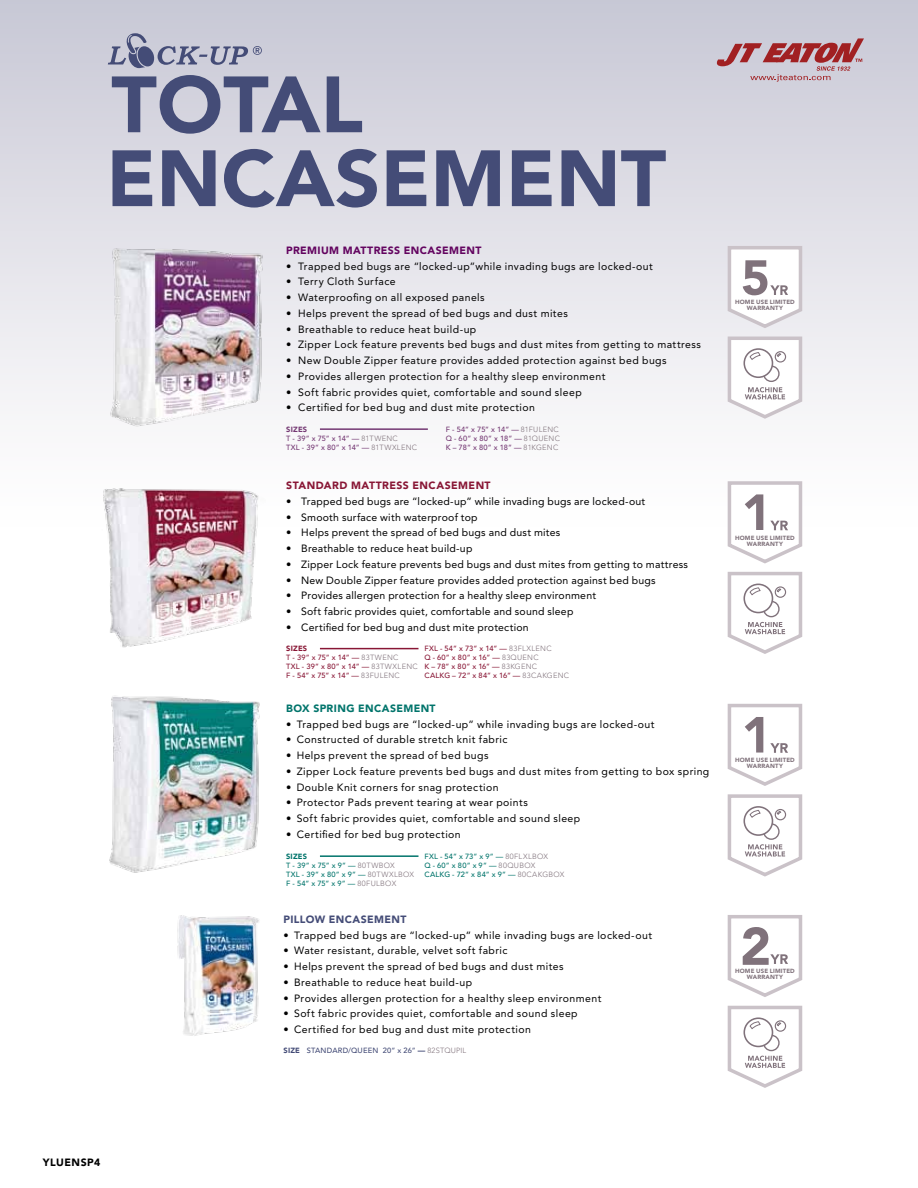
<style>
.page{position:relative;width:918px;height:1188px;background:#fff}
.page>*{position:absolute;margin:0;border:0;box-sizing:border-box;transform-origin:0 0}
.t1{font:10.5px "Avenir";letter-spacing:.04em;color:#000}
.t2{font:10.5px "Avenir";letter-spacing:.02em;color:#000}
.t3{font:900 10.5px "Avenir";letter-spacing:.045em;color:#881635}
.t4{font:900 10.5px "Avenir";color:#630460}
.t5{font:900 10.5px "Avenir";letter-spacing:.035em;color:#00746b}
.t6{font:900 10.5px "Avenir";color:#444c77}
.t7{font:900 10.5px "Avenir";letter-spacing:.045em;color:#000}
.t8{font:500 7.5px/9px "Avenir";letter-spacing:.025em;color:#881635}
.t9{font:500 7.5px/9px "Avenir";letter-spacing:.025em;color:#00746b}
.t10{font:500 7.5px/9px "Avenir";color:#743873}
.t11{font:500 7.5px/9px "Avenir";letter-spacing:.025em;color:#743873}
.t12{font:500 7.5px "Avenir";letter-spacing:.025em;color:#444c77}
.t13{font:900 6px/6px "Avenir";letter-spacing:.02em;color:#80727b;text-align:center}
.s1{font-weight:900}
.s2{font-weight:300;color:#80727b}
</style>
<div class="page">
<div style="left:0;top:0;width:918px;height:621px;background:linear-gradient(to bottom,#cacad7,#fff)"></div>
<img style="left:105px;top:246px;width:163px;height:184px">
<img style="left:109px;top:696px;width:151px;height:177px">
<img style="left:177px;top:915px;width:82px;height:121px">
<img style="left:96px;top:481px;width:172px;height:167px">
<hr style="left:320px;top:648px;width:98px;height:1px;background:#881635">
<hr style="left:320px;top:855px;width:98px;height:2px;background:#00746b">
<hr style="left:320px;top:428px;width:108px;height:2px;background:#743873">
<svg style="left:112px;top:75px;width:209px;height:59px"></svg>
<svg style="left:327px;top:76px;width:35px;height:56px"></svg>
<svg style="left:113px;top:150px;width:39px;height:56px"></svg>
<svg style="left:162px;top:150px;width:54px;height:56px"></svg>
<svg style="left:224px;top:149px;width:153px;height:59px"></svg>
<svg style="left:387px;top:150px;width:39px;height:56px"></svg>
<svg style="left:436px;top:150px;width:64px;height:56px"></svg>
<svg style="left:512px;top:150px;width:40px;height:56px"></svg>
<svg style="left:562px;top:150px;width:53px;height:56px"></svg>
<svg style="left:621px;top:150px;width:45px;height:56px"></svg>
<svg style="left:108px;top:33px;width:154px;height:35px"></svg>
<svg style="left:716px;top:38px;width:148px;height:44px"></svg>
<svg style="left:726px;top:480px;width:79px;height:174px"></svg>
<svg style="left:726px;top:244px;width:79px;height:177px"></svg>
<svg style="left:727px;top:703px;width:76px;height:174px"></svg>
<svg style="left:727px;top:915px;width:76px;height:173px"></svg>
<p class="t7" style="left:43px;top:1156px;width:59px">YLUENSP4</p>
<p class="t4" style="left:286px;top:244px;width:16px">PREMIUM</p>
<p class="t4" style="left:343px;top:244px;width:19px">MATTRESS</p>
<p class="t4" style="left:404px;top:244px;width:16px">ENCASEMENT</p>
<p class="t1" style="left:286px;top:260px;width:368px">• Trapped bed bugs are “locked-up”while invading bugs are locked-out</p>
<p class="t1" style="left:286px;top:276px;width:111px">• Terry Cloth Surface</p>
<p class="t1" style="left:286px;top:291px;width:200px">• Waterproofing on all exposed panels</p>
<p class="t1" style="left:286px;top:307px;width:283px">• Helps prevent the spread of bed bugs and dust mites</p>
<p class="t1" style="left:286px;top:323px;width:192px">• Breathable to reduce heat build-up</p>
<p class="t1" style="left:286px;top:339px;width:416px">• Zipper Lock feature prevents bed bugs and dust mites from getting to mattress</p>
<p class="t1" style="left:286px;top:354px;width:382px">• New Double Zipper feature provides added protection against bed bugs</p>
<p class="t1" style="left:286px;top:370px;width:321px">• Provides allergen protection for a healthy sleep environment</p>
<p class="t1" style="left:286px;top:386px;width:297px">• Soft fabric provides quiet, comfortable and sound sleep</p>
<p class="t1" style="left:286px;top:402px;width:250px">• Certified for bed bug and dust mite protection</p>
<p class="t11" style="left:286px;top:425px;width:132px"><span class="s1">SIZES<br></span>T - 39” x 75” x 14” — <span class="s2">81TWENC<br></span>TXL - 39” x 80” x 14” — <span class="s2">81TWXLENC</span></p>
<p class="t10" style="left:446px;top:425px;width:116px">F - 54” x 75” x 14” — <span class="s2">81FULENC<br></span>Q - 60” x 80” x 18” — <span class="s2">81QUENC<br></span>K – 78” x 80” x 18” — <span class="s2">81KGENC</span></p>
<p class="t3" style="left:286px;top:479px;width:206px">STANDARD MATTRESS ENCASEMENT</p>
<p class="t2" style="left:286px;top:495px;width:361px">• Trapped bed bugs are “locked-up” while invading bugs are locked-out</p>
<p class="t2" style="left:286px;top:511px;width:193px">• Smooth surface with waterproof top</p>
<p class="t2" style="left:286px;top:527px;width:276px">• Helps prevent the spread of bed bugs and dust mites</p>
<p class="t2" style="left:286px;top:542px;width:188px">• Breathable to reduce heat build-up</p>
<p class="t2" style="left:286px;top:558px;width:403px">• Zipper Lock feature prevents bed bugs and dust mites from getting to mattress</p>
<p class="t2" style="left:286px;top:574px;width:371px">• New Double Zipper feature provides added protection against bed bugs</p>
<p class="t2" style="left:286px;top:590px;width:311px">• Provides allergen protection for a healthy sleep environment</p>
<p class="t2" style="left:286px;top:605px;width:289px">• Soft fabric provides quiet, comfortable and sound sleep</p>
<p class="t2" style="left:286px;top:621px;width:244px">• Certified for bed bug and dust mite protection</p>
<p class="t8" style="left:286px;top:644px;width:133px"><span class="s1">SIZES<br></span>T - 39” x 75” x 14” — <span class="s2">83TWENC<br></span>TXL - 39” x 80” x 14” — <span class="s2">83TWXLENC<br></span>F - 54” x 75” x 14” — <span class="s2">83FULENC</span></p>
<p class="t8" style="left:424px;top:644px;width:146px">FXL - 54” x 73” x 14” — <span class="s2">83FLXLENC<br></span>Q - 60” x 80” x 16” — <span class="s2">83QUENC<br></span>K – 78” x 80” x 16” — <span class="s2">83KGENC<br></span>CALKG – 72” x 84” x 16” — <span class="s2">83CAKGENC</span></p>
<p class="t5" style="left:286px;top:702px;width:41px">BOX SPRIN</p>
<p class="t5" style="left:346px;top:702px;width:28px">G ENCASEMENT</p>
<p class="t1" style="left:286px;top:718px;width:370px">• Trapped bed bugs are “locked-up” while invading bugs are locked-out</p>
<p class="t1" style="left:286px;top:734px;width:223px">• Constructed of durable stretch knit fabric</p>
<p class="t1" style="left:286px;top:749px;width:204px">• Helps prevent the spread of bed bugs</p>
<p class="t1" style="left:286px;top:765px;width:425px">• Zipper Lock feature prevents bed bugs and dust mites from getting to box spring</p>
<p class="t1" style="left:286px;top:781px;width:214px">• Double Knit corners for snag protection</p>
<p class="t1" style="left:286px;top:797px;width:243px">• Protector Pads prevent tearing at wear points</p>
<p class="t1" style="left:286px;top:812px;width:296px">• Soft fabric provides quiet, comfortable and sound sleep</p>
<p class="t1" style="left:286px;top:828px;width:176px">• Certified for bed bug protection</p>
<p class="t9" style="left:286px;top:852px;width:129px"><span class="s1">SIZES<br></span>T - 39” x 75” x 9” — <span class="s2">80TWBOX<br></span>TXL - 39” x 80” x 9” — <span class="s2">80TWXLBOX<br></span>F - 54” x 75” x 9” — <span class="s2">80FULBOX</span></p>
<p class="t9" style="left:424px;top:852px;width:141px">FXL - 54” x 73” x 9” — <span class="s2">80FLXLBOX<br></span>Q - 60” x 80” x 9” — <span class="s2">80QUBOX<br></span>CALKG - 72” x 84” x 9” — <span class="s2">80CAKGBOX</span></p>
<p class="t6" style="left:284px;top:913px;width:61px">PILLOW ENCASEMENT</p>
<p class="t1" style="left:284px;top:929px;width:370px">• Trapped bed bugs are “locked-up” while invading bugs are locked-out</p>
<p class="t1" style="left:284px;top:945px;width:225px">• Water resistant, durable, velvet soft fabric</p>
<p class="t1" style="left:284px;top:960px;width:282px">• Helps prevent the spread of bed bugs and dust mites</p>
<p class="t1" style="left:284px;top:976px;width:190px">• Breathable to reduce heat build-up</p>
<p class="t1" style="left:284px;top:992px;width:319px">• Provides allergen protection for a healthy sleep environment</p>
<p class="t1" style="left:284px;top:1008px;width:296px">• Soft fabric provides quiet, comfortable and sound sleep</p>
<p class="t1" style="left:284px;top:1023px;width:249px">• Certified for bed bug and dust mite protection</p>
<p class="t12" style="left:284px;top:1046px;width:184px"><span class="s1">SIZE</span> STANDARD/QUEEN 20” x 26” <span class="s1">—</span> <span class="s2">82STQUPIL</span></p>
<p class="t13" style="left:735px;top:299px;width:61px">HOME USE LIMITED<br>WARRANTY</p>
<p class="t13" style="left:735px;top:534px;width:61px">HOME USE LIMITED<br>WARRANTY</p>
<p class="t13" style="left:735px;top:757px;width:61px">HOME USE LIMITED<br>WARRANTY</p>
<p class="t13" style="left:735px;top:968px;width:61px">HOME USE LIMITED<br>WARRANTY</p>
</div>
